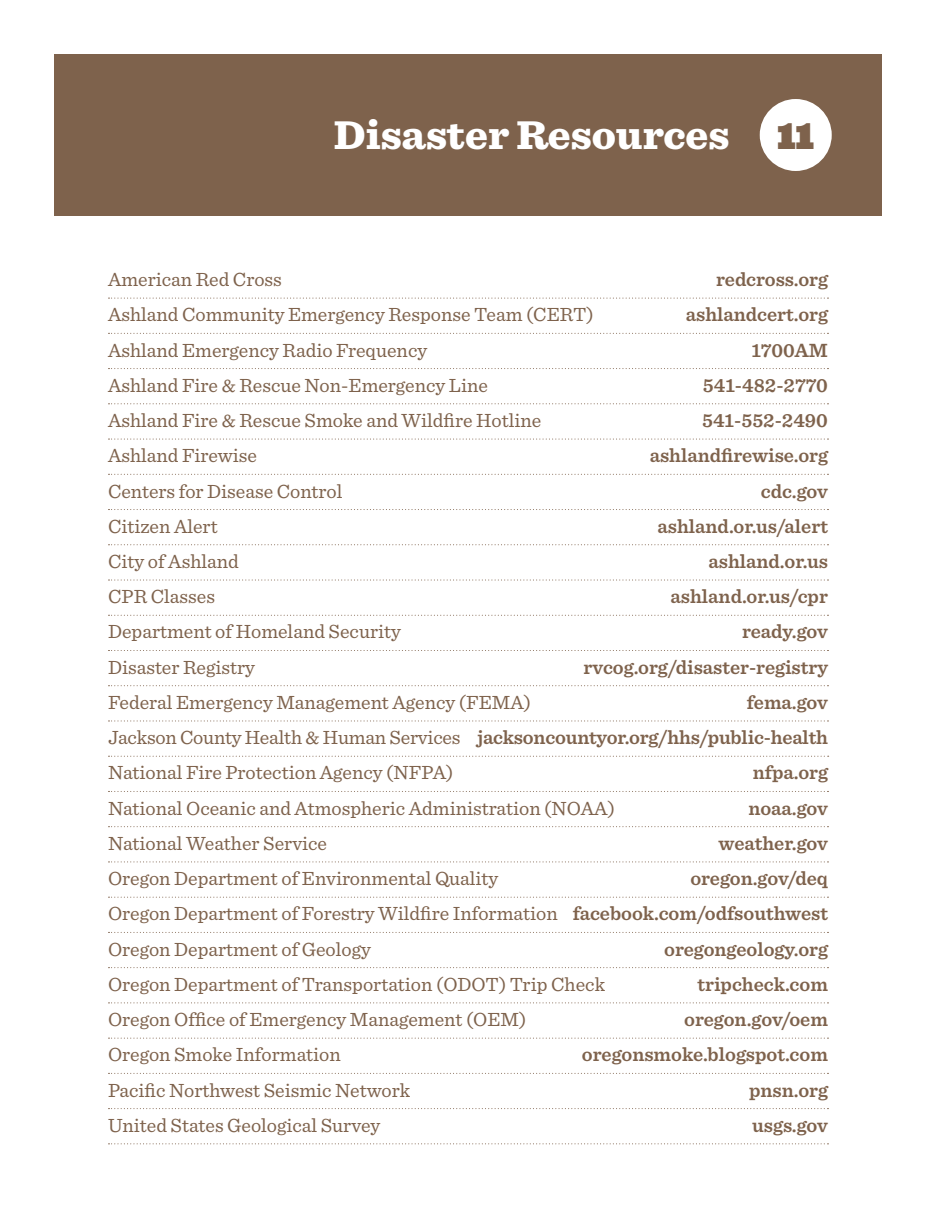
<style>
.page{position:relative;width:936px;height:1224px;background:#fff}
.page>*{position:absolute;margin:0;border:0;box-sizing:border-box;transform-origin:0 0}
.page_title{font:900 42px "Sentinel";color:#fff}
.t1{font:900 34px "Ziggurat";color:#7e624c}
.body{font:20px "Sentinel";color:#7e624c}
.body-2{font:600 20px "Sentinel";color:#7e624c}
.s1{font-weight:400}
.s2{font-weight:600}
</style>
<div class="page">
<div style="left:54px;top:54px;width:828px;height:162px;background:#7e624c"></div>
<div style="left:760px;top:99px;width:72px;height:72px;background:#fff;border-radius:50%"></div>
<svg style="left:108px;top:298px;width:721px;height:1px"></svg>
<svg style="left:108px;top:333px;width:721px;height:1px"></svg>
<svg style="left:108px;top:368px;width:721px;height:1px"></svg>
<svg style="left:108px;top:403px;width:721px;height:1px"></svg>
<svg style="left:108px;top:439px;width:721px;height:1px"></svg>
<svg style="left:108px;top:474px;width:721px;height:1px"></svg>
<svg style="left:108px;top:509px;width:721px;height:1px"></svg>
<svg style="left:108px;top:544px;width:721px;height:1px"></svg>
<svg style="left:108px;top:580px;width:721px;height:1px"></svg>
<svg style="left:108px;top:615px;width:721px;height:1px"></svg>
<svg style="left:108px;top:650px;width:721px;height:1px"></svg>
<svg style="left:108px;top:685px;width:721px;height:1px"></svg>
<svg style="left:108px;top:720px;width:721px;height:1px"></svg>
<svg style="left:108px;top:756px;width:721px;height:1px"></svg>
<svg style="left:108px;top:791px;width:721px;height:1px"></svg>
<svg style="left:108px;top:826px;width:721px;height:1px"></svg>
<svg style="left:108px;top:861px;width:721px;height:1px"></svg>
<svg style="left:108px;top:897px;width:721px;height:1px"></svg>
<svg style="left:108px;top:932px;width:721px;height:1px"></svg>
<svg style="left:108px;top:967px;width:721px;height:1px"></svg>
<svg style="left:108px;top:1002px;width:721px;height:1px"></svg>
<svg style="left:108px;top:1038px;width:721px;height:1px"></svg>
<svg style="left:108px;top:1073px;width:721px;height:1px"></svg>
<svg style="left:108px;top:1108px;width:721px;height:1px"></svg>
<svg style="left:108px;top:1143px;width:721px;height:1px"></svg>
<p class="page_title" style="left:334px;top:108px;width:397px">Disaster Resources</p>
<p class="t1" style="left:777px;top:107px;width:38px">11</p>
<p class="body" style="left:108px;top:267px;width:175px">American Red Cross</p>
<p class="body-2" style="left:716px;top:267px;width:113px">redcross.org</p>
<p class="body" style="left:108px;top:302px;width:487px">Ashland Community Emergency Response Team (CERT)</p>
<p class="body-2" style="left:686px;top:302px;width:144px">ashlandcert.org</p>
<p class="body" style="left:108px;top:337px;width:321px">Ashland Emergency Radio Frequency</p>
<p class="body-2" style="left:752px;top:337px;width:78px">1700AM</p>
<p class="body" style="left:108px;top:373px;width:381px">Ashland Fire &amp; Rescue Non-Emergency Line</p>
<p class="body-2" style="left:703px;top:373px;width:127px">541-482-2770</p>
<p class="body" style="left:108px;top:408px;width:435px">Ashland Fire &amp; Rescue Smoke and Wildfire Hotline</p>
<p class="body-2" style="left:702px;top:408px;width:127px">541-552-2490</p>
<p class="body" style="left:108px;top:443px;width:151px">Ashland Firewise</p>
<p class="body-2" style="left:650px;top:443px;width:180px">ashlandfirewise.org</p>
<p class="body" style="left:108px;top:478px;width:236px">Centers for Disease Control</p>
<p class="body-2" style="left:761px;top:478px;width:69px">cdc.gov</p>
<p class="body" style="left:108px;top:514px;width:111px">Citizen Alert</p>
<p class="body-2" style="left:658px;top:514px;width:172px">ashland.or.us/alert</p>
<p class="body" style="left:108px;top:549px;width:132px">City of Ashland</p>
<p class="body-2" style="left:709px;top:549px;width:121px">ashland.or.us</p>
<p class="body" style="left:108px;top:584px;width:108px">CPR Classes</p>
<p class="body-2" style="left:671px;top:584px;width:159px">ashland.or.us/cpr</p>
<p class="body" style="left:108px;top:619px;width:294px">Department of Homeland Security</p>
<p class="body-2" style="left:742px;top:619px;width:87px">ready.gov</p>
<p class="body" style="left:108px;top:655px;width:149px">Disaster Registry</p>
<p class="body-2" style="left:584px;top:655px;width:246px">rvcog.org/disaster-registry</p>
<p class="body" style="left:108px;top:690px;width:425px">Federal Emergency Management Agency (FEMA)</p>
<p class="body-2" style="left:747px;top:690px;width:83px">fema.gov</p>
<p class="body-2" style="left:108px;top:725px;width:722px"><span class="s1">Jackson County Health &amp; Human Services</span> jacksoncountyor.org/hhs/public-health</p>
<p class="body" style="left:108px;top:760px;width:347px">National Fire Protection Agency (NFPA)</p>
<p class="body-2" style="left:753px;top:760px;width:77px">nfpa.org</p>
<p class="body" style="left:108px;top:795px;width:508px">National Oceanic and Atmospheric Administration (NOAA)</p>
<p class="body-2" style="left:748px;top:795px;width:81px">noaa.gov</p>
<p class="body" style="left:108px;top:831px;width:221px">National Weather Service</p>
<p class="body-2" style="left:719px;top:831px;width:111px">weather.gov</p>
<p class="body" style="left:108px;top:866px;width:392px">Oregon Department of Environmental Quality</p>
<p class="body-2" style="left:690px;top:866px;width:139px">oregon.gov/deq</p>
<p class="body" style="left:108px;top:901px;width:722px">Oregon Department of Forestry Wildfire Information <span class="s2">facebook.com/odfsouthwest</span></p>
<p class="body" style="left:108px;top:936px;width:264px">Oregon Department of Geology</p>
<p class="body-2" style="left:664px;top:936px;width:165px">oregongeology.org</p>
<p class="body" style="left:108px;top:972px;width:499px">Oregon Department of Transportation (ODOT) Trip Check</p>
<p class="body-2" style="left:697px;top:972px;width:132px">tripcheck.com</p>
<p class="body" style="left:108px;top:1007px;width:420px">Oregon Office of Emergency Management (OEM)</p>
<p class="body-2" style="left:684px;top:1007px;width:145px">oregon.gov/oem</p>
<p class="body" style="left:108px;top:1042px;width:234px">Oregon Smoke Information</p>
<p class="body-2" style="left:582px;top:1042px;width:248px">oregonsmoke.blogspot.com</p>
<p class="body" style="left:108px;top:1077px;width:304px">Pacific Northwest Seismic Network</p>
<p class="body-2" style="left:749px;top:1077px;width:80px">pnsn.org</p>
<p class="body" style="left:108px;top:1113px;width:274px">United States Geological Survey</p>
<p class="body-2" style="left:752px;top:1113px;width:77px">usgs.gov</p>
</div>
